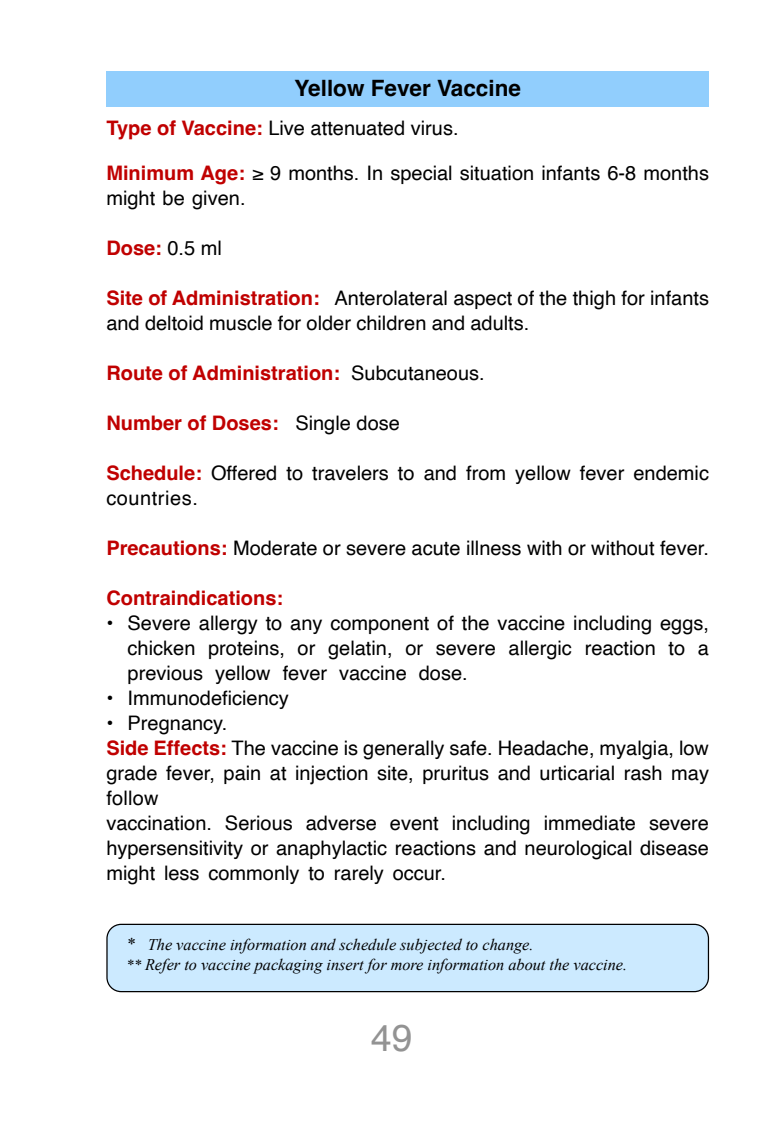
<style>
.page{position:relative;width:780px;height:1134px;background:#fff}
.page>*{position:absolute;margin:0;border:0;box-sizing:border-box;transform-origin:0 0}
.t1{font:37.5px "Helvetica";color:#939393}
.t2{font:700 22.5px "Helvetica";color:#000}
.t3{font:20px/25px "Helvetica";color:#000}
.t4{font:700 20px "Helvetica";color:#c00000}
.t5{font:italic 16.25px/20px "Times New Roman";color:#000}
.s1{font-weight:700;color:#c00000}
.s2{font-weight:400;color:#000}
.s3{font-size:17.5px}
.s4{font-size:15px}
</style>
<div class="page">
<div style="left:106px;top:71px;width:603px;height:35px;background:#91cefd"></div>
<div style="left:107px;top:924px;width:601px;height:68px;background:#cceaff;border-radius:14px"></div>
<div style="left:106px;top:924px;width:603px;height:68px;border:1px solid #000;border-radius:14px"></div>
<p class="t2" style="left:294px;top:74px;width:228px">Yellow Fever Vaccine</p>
<p class="t3" style="left:106px;top:116px;width:354px"><span class="s1">Type of Vaccine:</span> Live attenuated virus.</p>
<p class="t3" style="left:106px;top:161px;width:604px"><span class="s1">Minimum Age:</span> ≥ 9 months. In special situation infants 6-8 months might be given.</p>
<p class="t4" style="left:106px;top:236px;width:117px">Dose: <span class="s2">0.5 ml</span></p>
<p class="t3" style="left:106px;top:286px;width:604px"><span class="s1">Site of Administration:</span> Anterolateral aspect of the thigh for infants and deltoid muscle for older children and adults.</p>
<p class="t4" style="left:106px;top:361px;width:380px">Route of Administration: <span class="s2">Subcutaneous.</span></p>
<p class="t4" style="left:106px;top:411px;width:295px">Number of Doses: <span class="s2">Single dose</span></p>
<p class="t3" style="left:106px;top:461px;width:604px"><span class="s1">Schedule:</span> Offered to travelers to and from yellow fever endemic countries.</p>
<p class="t3" style="left:106px;top:536px;width:604px"><span class="s1">Precautions:</span> Moderate or severe acute illness with or without fever.</p>
<p class="t4" style="left:106px;top:586px;width:178px">Contraindications:</p>
<p class="t3" style="left:128px;top:611px;width:583px;text-align:justify;text-indent:-21px">• Severe allergy to any component of the vaccine including eggs, chicken proteins, or gelatin, or severe allergic reaction to a previous yellow fever vaccine dose.</p>
<p class="t3" style="left:106px;top:686px;width:184px">• Immunodeficiency</p>
<p class="t3" style="left:106px;top:711px;width:604px">• Pregnancy.<br><span class="s1">Side Effects:</span> The vaccine is generally safe. Headache, myalgia, low grade fever, pain at injection site, pruritus and urticarial rash may follow<br>vaccination. Serious adverse event including immediate severe hypersensitivity or anaphylactic reactions and neurological disease might less commonly to rarely occur.</p>
<p class="t5" style="left:126px;top:934px;width:502px"><span class="s3">*</span> The vaccine information and schedule subjected to change.<br><span class="s4">**</span> Refer to vaccine packaging insert for more information about the vaccine.</p>
<h1 class="t1" style="left:371px;top:1009px;width:43px">49</h1>
</div>
